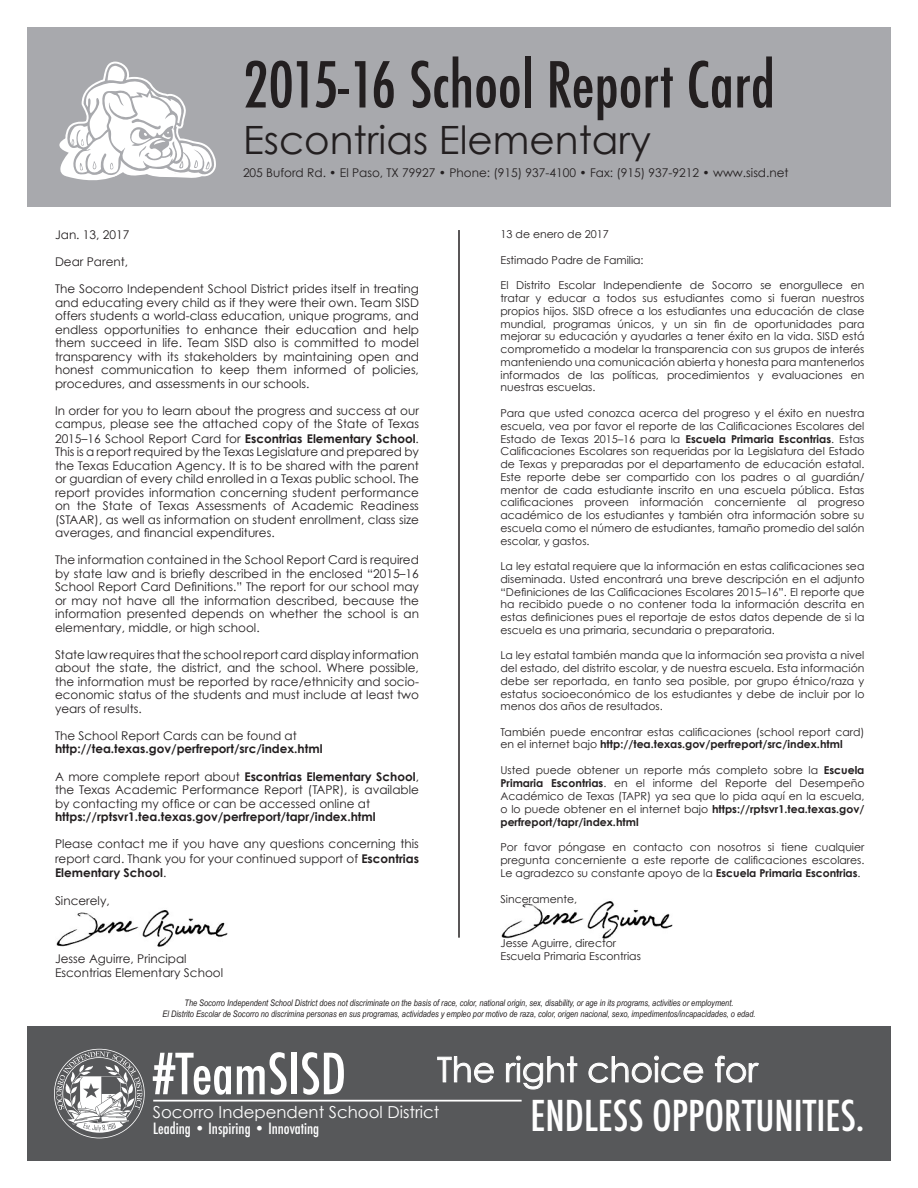
<style>
.page{position:relative;width:918px;height:1188px;background:#fff}
.page>*{position:absolute;margin:0;border:0;box-sizing:border-box;transform-origin:0 0}
.t1{font:500 condensed 61.5px "Futura";color:#231f20}
.t2{font:500 condensed 55.05px "Futura";color:#fff}
.t3{font:500 condensed 41.25px "Futura";color:#fff}
.t4{font:39px "Century Gothic";color:#231f20}
.t5{font:34.35px "Century Gothic";color:#fff}
.t6{font:16.5px "Century Gothic";color:#fff}
.t7{font:500 condensed 15.15px "Futura";color:#fff}
.t8{font:12px/13.5px "Century Gothic";color:#231f20;text-align:justify}
.t9{font:700 12px "Century Gothic";color:#231f20}
.t10{font:10.8px/12.8px "Century Gothic";color:#231f20;text-align:justify}
.t11{font:italic 9px/10.8px "Arial Narrow";color:#231f20;text-align:center}
.s1{font-weight:700}
</style>
<div class="page">
<div style="left:27px;top:27px;width:864px;height:179px;background:#a8a9ad"></div>
<div style="left:27px;top:1026px;width:864px;height:135px;background:#57585a"></div>
<svg style="left:437px;top:1056px;width:57px;height:27px"></svg>
<svg style="left:506px;top:1056px;width:71px;height:34px"></svg>
<svg style="left:589px;top:1056px;width:114px;height:27px"></svg>
<svg style="left:715px;top:1056px;width:44px;height:27px"></svg>
<hr style="left:153px;top:1100px;width:369px;height:2px;background:#fff">
<svg style="left:54px;top:1049px;width:91px;height:89px"></svg>
<img style="left:56px;top:910px;width:172px;height:37px">
<img style="left:501px;top:901px;width:172px;height:38px">
<hr style="left:458px;top:230px;width:2px;height:708px;background:#231f20">
<svg style="left:59px;top:62px;width:157px;height:119px"></svg>
<h1 class="t1" style="left:243px;top:45px;width:534px">2015-16 School Report Card</h1>
<h3 class="t4" style="left:243px;top:116px;width:410px">Escontrias Elementary</h3>
<p class="t8" style="left:243px;top:166px;width:547px">205 Buford Rd. • El Paso, TX 79927 • Phone: (915) 937-4100 • Fax: (915) 937-9212 • www.sisd.net</p>
<p class="t8" style="left:55px;top:228px;width:76px">Jan. 13, 2017</p>
<p class="t8" style="left:55px;top:255px;width:75px">Dear Parent,</p>
<p class="t8" style="left:55px;top:282px;width:365px">The Socorro Independent School District prides itself in treating and educating every child as if they were their own. Team SISD offers students a world-class education, unique programs, and endless opportunities to enhance their education and help them succeed in life. Team SISD also is committed to model transparency with its stakeholders by maintaining open and honest communication to keep them informed of policies, procedures, and assessments in our schools.</p>
<p class="t8" style="left:55px;top:403px;width:365px">In order for you to learn about the progress and success at our campus, please see the attached copy of the State of Texas 2015–16 School Report Card for <span class="s1">Escontrias Elementary School</span>.<br>This is a report required by the Texas Legislature and prepared by the Texas Education Agency. It is to be shared with the parent or guardian of every child enrolled in a Texas public school. The report provides information concerning student performance on the State of Texas Assessments of Academic Readiness (STAAR), as well as information on student enrollment, class size averages, and financial expenditures.</p>
<p class="t8" style="left:55px;top:553px;width:365px">The information contained in the School Report Card is required by state law and is briefly described in the enclosed “2015–16<br>School Report Card Definitions.” The report for our school may or may not have all the information described, because the information presented depends on whether the school is an elementary, middle, or high school.</p>
<p class="t8" style="left:55px;top:647px;width:365px">State law requires that the school report card display information about the state, the district, and the school. Where possible, the information must be reported by race/ethnicity and socio&shy;economic status of the students and must include at least two years of results.</p>
<p class="t8" style="left:55px;top:728px;width:243px">The School Report Cards can be found at</p>
<p class="t9" style="left:55px;top:741px;width:269px">http://tea.texas.gov/perfreport/src/index.html</p>
<p class="t8" style="left:55px;top:770px;width:365px">A more complete report about <span class="s1">Escontrias Elementary School</span>, the Texas Academic Performance Report (TAPR), is available by contacting my office or can be accessed online at</p>
<p class="t9" style="left:55px;top:810px;width:322px">https://rptsvr1.tea.texas.gov/perfreport/tapr/index.html</p>
<p class="t8" style="left:55px;top:837px;width:365px;line-height:14.4px">Please contact me if you have any questions concerning this report card. Thank you for your continued support of <span class="s1">Escontrias Elementary School</span>.</p>
<p class="t8" style="left:55px;top:894px;width:56px">Sincerely,</p>
<p class="t8" style="left:55px;top:951px;width:170px;line-height:14.4px">Jesse Aguirre, Principal<br>Escontrias Elementary School</p>
<p class="t10" style="left:501px;top:228px;width:110px">13 de enero de 2017</p>
<p class="t10" style="left:501px;top:253px;width:145px">Estimado Padre de Familia:</p>
<p class="t10" style="left:501px;top:279px;width:365px">El Distrito Escolar Independiente de Socorro se enorgullece en tratar y educar a todos sus estudiantes como si fueran nuestros propios hijos. SISD ofrece a los estudiantes una educación de clase mundial, programas únicos, y un sin fin de oportunidades para mejorar su educación y ayudarles a tener éxito en la vida. SISD está comprometido a modelar la transparencia con sus grupos de interés manteniendo una comunicación abierta y honesta para mantenerlos informados de las políticas, procedimientos y evaluaciones en nuestras escuelas.</p>
<p class="t10" style="left:501px;top:406px;width:365px">Para que usted conozca acerca del progreso y el éxito en nuestra escuela, vea por favor el reporte de las Calificaciones Escolares del Estado de Texas 2015–16 para la <span class="s1">Escuela Primaria Escontrias</span>. Estas Calificaciones Escolares son requeridas por la Legislatura del Estado de Texas y preparadas por el departamento de educación estatal.<br>Este reporte debe ser compartido con los padres o al guardián/ mentor de cada estudiante inscrito en una escuela pública. Estas calificaciones proveen información concerniente al progreso académico de los estudiantes y también otra información sobre su escuela como el número de estudiantes, tamaño promedio del salón escolar, y gastos.</p>
<p class="t10" style="left:501px;top:560px;width:365px">La ley estatal requiere que la información en estas calificaciones sea diseminada. Usted encontrará una breve descripción en el adjunto “Definiciones de las Calificaciones Escolares 2015–16”. El reporte que ha recibido puede o no contener toda la información descrita en estas definiciones pues el reportaje de estos datos depende de si la escuela es una primaria, secundaria o preparatoria.</p>
<p class="t10" style="left:501px;top:649px;width:365px">La ley estatal también manda que la información sea provista a nivel del estado, del distrito escolar, y de nuestra escuela. Esta información debe ser reportada, en tanto sea posible, por grupo étnico/raza y estatus socioeconómico de los estudiantes y debe de incluir por lo menos dos años de resultados.</p>
<p class="t10" style="left:501px;top:725px;width:365px">También puede encontrar estas calificaciones (school report card) en el internet bajo <span class="s1">http://tea.texas.gov/perfreport/src/index.html</span></p>
<p class="t10" style="left:501px;top:764px;width:365px">Usted puede obtener un reporte más completo sobre la <span class="s1">Escuela Primaria Escontrias</span>. en el informe del Reporte del Desempeño Académico de Texas (TAPR) ya sea que lo pida aquí en la escuela, o lo puede obtener en el internet bajo <span class="s1">https://rptsvr1.tea.texas.gov/ perfreport/tapr/index.html</span></p>
<p class="t10" style="left:501px;top:841px;width:365px">Por favor póngase en contacto con nosotros si tiene cualquier pregunta concerniente a este reporte de calificaciones escolares.<br>Le agradezco su constante apoyo de la <span class="s1">Escuela Primaria Escontrias</span>.</p>
<p class="t10" style="left:501px;top:892px;width:78px">Sinceramente,</p>
<p class="t10" style="left:501px;top:936px;width:142px">Jesse Aguirre, director<br>Escuela Primaria Escontrias</p>
<p class="t11" style="left:162px;top:998px;width:595px">The Socorro Independent School District does not discriminate on the basis of race, color, national origin, sex, disability, or age in its programs, activities or employment.<br>El Distrito Escolar de Socorro no discrimina personas en sus programas, actividades y empleo por motivo de raza, color, origen nacional, sexo, impedimentos/incapacidades, o edad.</p>
<h2 class="t2" style="left:153px;top:1039px;width:195px">#TeamSISD</h2>
<h3 class="t7" style="left:153px;top:1119px;width:168px">Leading • Inspiring • Innovating</h3>
<h3 class="t5" style="left:437px;top:1049px;width:322px">The right choice for</h3>
<h3 class="t3" style="left:530px;top:1089px;width:335px">ENDLESS OPPORTUNITIES.</h3>
<h3 class="t6" style="left:153px;top:1102px;width:288px">Socorro Independent School District</h3>
</div>
